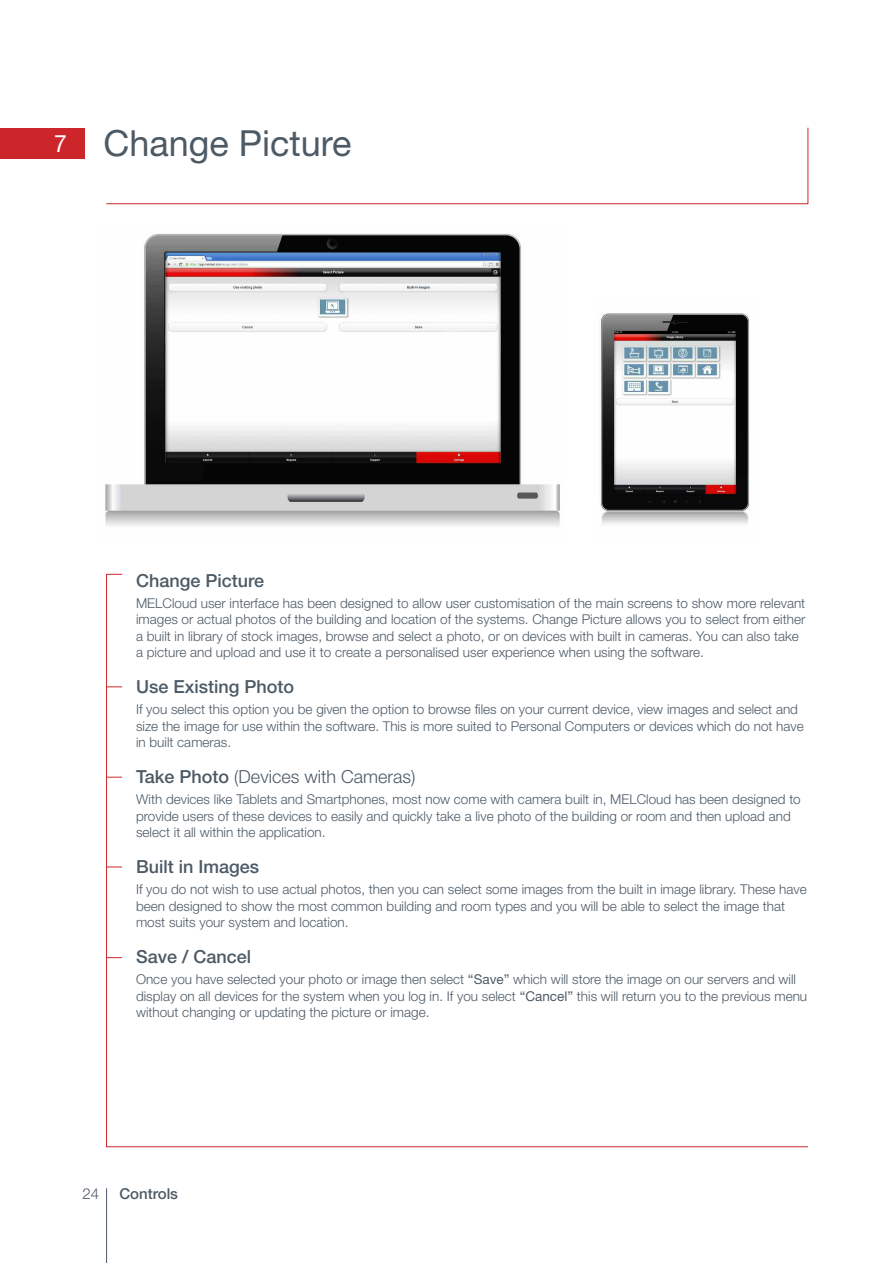
<style>
.page{position:relative;width:893px;height:1263px;background:#fff}
.page>*{position:absolute;margin:0;border:0;box-sizing:border-box;transform-origin:0 0}
.t1{font:36px "Helvetica Neue";color:#4c5a66}
.t2{font:500 18px "Helvetica Neue";color:#4c5a66}
.t3{font:300 18px "Helvetica Neue";color:#4c5a66}
.t4{font:500 15px "Helvetica Neue";color:#4c5a66}
.t5{font:300 15px "Helvetica Neue";color:#4c5a66}
.t6{font:300 13.5px/16.5px "Helvetica Neue";color:#4c5a66}
.s1{font-size:24px;color:#fff}
.s2{font-weight:500}
.s3{font-weight:400}
</style>
<div class="page">
<img style="left:105px;top:233px;width:455px;height:294px">
<img style="left:601px;top:313px;width:148px;height:212px">
<div style="left:0;top:128px;width:85px;height:31px;background:#cc262b"></div>
<svg style="left:106px;top:127px;width:703px;height:77px"></svg>
<svg style="left:106px;top:687px;width:16px;height:1px"></svg>
<svg style="left:106px;top:777px;width:16px;height:1px"></svg>
<svg style="left:106px;top:867px;width:16px;height:1px"></svg>
<svg style="left:106px;top:957px;width:16px;height:1px"></svg>
<hr style="left:106px;top:1188px;width:1px;height:75px;background:#4c5a66">
<h1 class="t1" style="left:54px;top:122px;width:299px"><span class="s1">7</span> Change Picture</h1>
<h2 class="t2" style="left:136px;top:566px;width:130px">Change Picture</h2>
<p class="t6" style="left:136px;top:594px;width:671px">MELCloud user interface has been designed to allow user customisation of the main screens to show more relevant images or actual photos of the building and location of the systems. Change Picture allows you to select from either a built in library of stock images, browse and select a photo, or on devices with built in cameras. You can also take a picture and upload and use it to create a personalised user experience when using the software.</p>
<h2 class="t2" style="left:136px;top:672px;width:160px">Use Existing Photo</h2>
<p class="t6" style="left:136px;top:701px;width:669px">If you select this option you be given the option to browse files on your current device, view images and select and size the image for use within the software. This is more suited to Personal Computers or devices which do not have in built cameras.</p>
<h2 class="t3" style="left:136px;top:766px;width:281px"><span class="s2">Take Photo</span> (Devices with Cameras)</h2>
<p class="t6" style="left:136px;top:791px;width:666px">With devices like Tablets and Smartphones, most now come with camera built in, MELCloud has been designed to provide users of these devices to easily and quickly take a live photo of the building or room and then upload and select it all within the application.</p>
<h2 class="t2" style="left:136px;top:852px;width:125px">Built in Images</h2>
<p class="t6" style="left:136px;top:881px;width:672px">If you do not wish to use actual photos, then you can select some images from the built in image library. These have been designed to show the most common building and room types and you will be able to select the image that most suits your system and location.</p>
<h2 class="t2" style="left:136px;top:942px;width:117px">Save / Cancel</h2>
<p class="t6" style="left:136px;top:971px;width:673px">Once you have selected your photo or image then select <span class="s3">“Save”</span> which will store the image on our servers and will display on all devices for the system when you log in. If you select <span class="s3">“Cancel”</span> this will return you to the previous menu without changing or updating the picture or image.</p>
<p class="t5" style="left:82px;top:1184px;width:18px">24</p>
<p class="t4" style="left:119px;top:1181px;width:60px">Controls</p>
</div>
